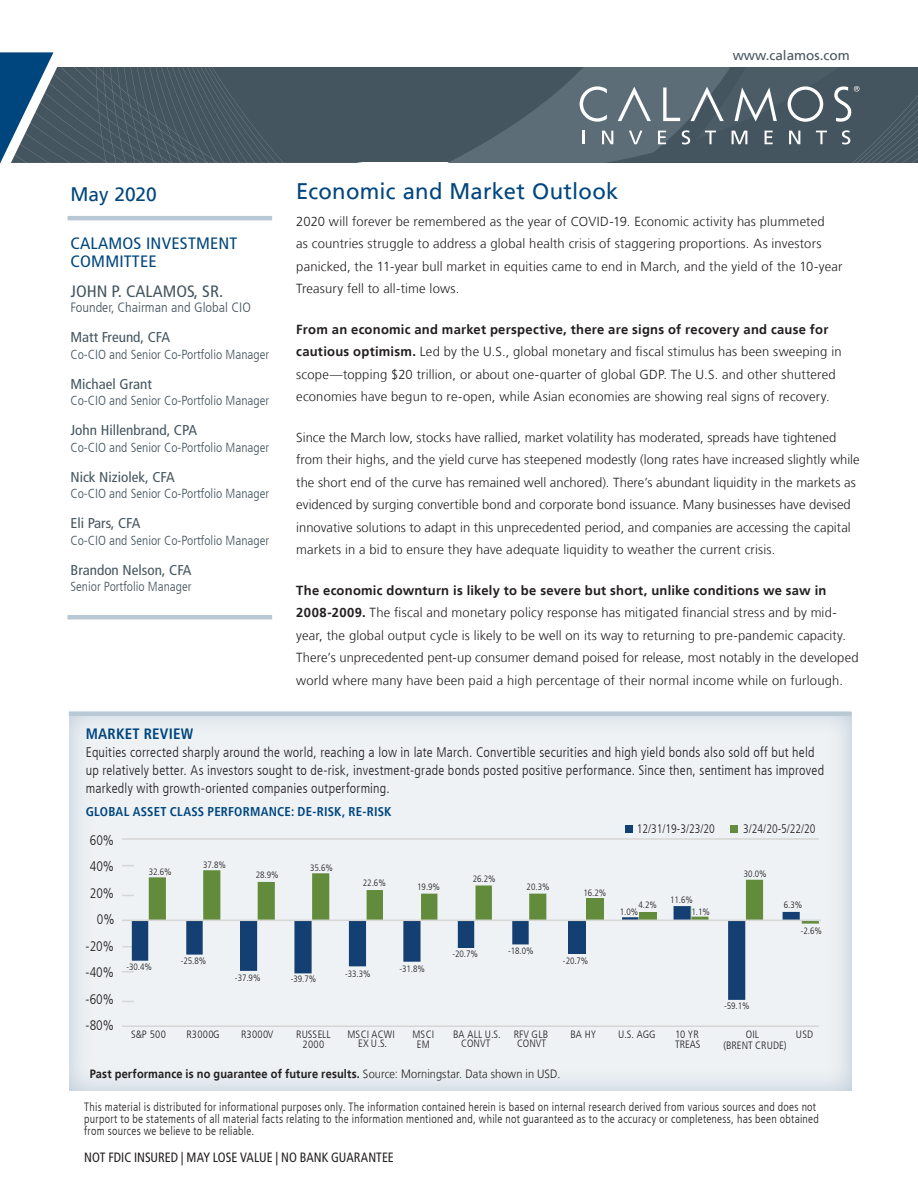
<style>
.page{position:relative;width:918px;height:1188px;background:#fff}
.page>*{position:absolute;margin:0;border:0;box-sizing:border-box;transform-origin:0 0}
.t1{font:22.5px "Frutiger LT";letter-spacing:.01em;color:#00467e}
.t2{font:19.5px "Frutiger LT";color:#00467e}
.t3{font:condensed 16.5px/18px "Frutiger LT";letter-spacing:.01em;color:#00467e;scale:1.08 1}
.t4{font:condensed 16.5px "Frutiger LT";color:#45555f;scale:1.06 1}
.t5{font:700 condensed 15px "Frutiger LT";letter-spacing:.015em;color:#00467e}
.t6{font:condensed 14.25px "Frutiger LT";color:#45555f;scale:1.06 1}
.t7{font:300 condensed 13.8px/18px "Frutiger LT";letter-spacing:.015em;color:#231f20}
.t8{font:300 condensed 13.8px "Frutiger LT";letter-spacing:-.005em;color:#211e1e}
.t9{font:condensed 13.5px "Frutiger LT";color:#231f20;scale:.95 1}
.t10{font:300 condensed 13.5px "Frutiger LT";color:#45555f;scale:1.06 1}
.t11{font:13.5px "Frutiger LT";color:#45555f}
.t12{font:300 13.2px/22.5px "Frutiger LT";letter-spacing:.01em;color:#231f20}
.t13{font:300 condensed 13.2px "Frutiger LT";color:#45555f}
.t14{font:700 condensed 12.75px "Frutiger LT";letter-spacing:.015em;color:#00467e}
.t15{font:300 condensed 12.45px "Frutiger LT";color:#211e1e;scale:.95 1}
.t16{font:300 condensed 12px/12.3px "Frutiger LT";letter-spacing:.02em;color:#231f20}
.t17{font:700 12px "Frutiger LT";letter-spacing:.01em;color:#231f20;scale:.92 1}
.t18{font:300 condensed 10.65px/10.8px "Frutiger LT";color:#231f20;text-align:center}
.t19{font:300 condensed 10.65px/9.8px "Frutiger LT";letter-spacing:.03em;color:#231f20;text-align:center}
.t20{font:300 condensed 9.15px "Frutiger LT";letter-spacing:-.005em;color:#231f20}
.s1{font-weight:700}
.s2{font-weight:300}
</style>
<div class="page">
<svg style="left:0;top:52px;width:918px;height:112px"></svg>
<hr style="left:68px;top:216px;width:204px;height:4px;background:#b9c8d5">
<div style="left:68px;top:615px;width:204px;height:5px;background:#b9c8d5"></div>
<svg style="left:68px;top:712px;width:783px;height:379px;background:#ebf0f3"></svg>
<div style="left:69px;top:711px;width:782px;height:5px;background:#b9c8d5"></div>
<svg style="left:122px;top:895px;width:12px;height:1px"></svg>
<svg style="left:122px;top:865px;width:12px;height:1px"></svg>
<svg style="left:122px;top:1001px;width:12px;height:1px"></svg>
<div style="left:625px;top:825px;width:8px;height:8px;background:#114073"></div>
<div style="left:730px;top:825px;width:8px;height:8px;background:#628d3c"></div>
<svg style="left:132px;top:912px;width:668px;height:88px;background:#d3dce5"></svg>
<div style="left:568px;top:921px;width:17px;height:33px;background:#133f72"></div>
<svg style="left:149px;top:870px;width:670px;height:54px;background:#d1dcd3"></svg>
<div style="left:586px;top:898px;width:17px;height:23px;background:#628c3c"></div>
<div style="left:639px;top:912px;width:17px;height:9px;background:#628c3c"></div>
<hr style="left:122px;top:920px;width:699px;height:1px;background:#d6d6d5">
<hr style="left:122px;top:1025px;width:697px;height:2px;background:#d6d6d5">
<hr style="left:122px;top:838px;width:697px;height:2px;background:#d6d6d5">
<p class="t11" style="left:733px;top:47px;width:119px">www.calamos.com</p>
<h2 class="t2" style="left:70px;top:183px;width:88px">May 2020</h2>
<p class="t3" style="left:70px;top:234px;width:156px">CALAMOS INVESTMENT<br>COMMITTEE</p>
<p class="t4" style="left:70px;top:281px;width:146px">JOHN P. CALAMOS, SR.</p>
<p class="t10" style="left:70px;top:300px;width:172px">Founder, Chairman and Global CIO</p>
<p class="t6" style="left:70px;top:329px;width:96px">Matt Freund, CFA</p>
<p class="t13" style="left:70px;top:347px;width:200px">Co-CIO and Senior Co-Portfolio Manager</p>
<p class="t6" style="left:70px;top:375px;width:78px">Michael Grant</p>
<p class="t13" style="left:70px;top:393px;width:200px">Co-CIO and Senior Co-Portfolio Manager</p>
<p class="t6" style="left:70px;top:422px;width:121px">John Hillenbrand, CPA</p>
<p class="t13" style="left:70px;top:440px;width:200px">Co-CIO and Senior Co-Portfolio Manager</p>
<p class="t6" style="left:70px;top:468px;width:100px">Nick Niziolek, CFA</p>
<p class="t13" style="left:70px;top:486px;width:200px">Co-CIO and Senior Co-Portfolio Manager</p>
<p class="t6" style="left:70px;top:515px;width:67px">Eli Pars, CFA</p>
<p class="t13" style="left:70px;top:533px;width:200px">Co-CIO and Senior Co-Portfolio Manager</p>
<p class="t6" style="left:70px;top:561px;width:116px">Brandon Nelson, CFA</p>
<p class="t13" style="left:70px;top:579px;width:123px">Senior Portfolio Manager</p>
<h1 class="t1" style="left:296px;top:178px;width:324px">Economic and Market Outlook</h1>
<p class="t12" style="left:296px;top:210px;width:548px">2020 will forever be remembered as the year of COVID-19. Economic activity has plummeted<br>as countries struggle to address a global health crisis of staggering proportions. As investors panicked, the 11-year bull market in equities came to end in March, and the yield of the 10-year Treasury fell to all-time lows.</p>
<p class="t12" style="left:296px;top:318px;width:547px"><span class="s1">From an economic and market perspective, there are signs of recovery and cause for cautious optimism.</span> Led by the U.S., global monetary and fiscal stimulus has been sweeping in scope—topping $20 trillion, or about one-quarter of global GDP. The U.S. and other shuttered economies have begun to re-open, while Asian economies are showing real signs of recovery.</p>
<p class="t12" style="left:296px;top:426px;width:565px">Since the March low, stocks have rallied, market volatility has moderated, spreads have tightened from their highs, and the yield curve has steepened modestly (long rates have increased slightly while the short end of the curve has remained well anchored). There’s abundant liquidity in the markets as evidenced by surging convertible bond and corporate bond issuance. Many businesses have devised innovative solutions to adapt in this unprecedented period, and companies are accessing the capital markets in a bid to ensure they have adequate liquidity to weather the current crisis.</p>
<p class="t12" style="left:296px;top:579px;width:564px"><span class="s1">The economic downturn is likely to be severe but short, unlike conditions we saw in 2008-2009.</span> The fiscal and monetary policy response has mitigated financial stress and by mid&shy;year, the global output cycle is likely to be well on its way to returning to pre-pandemic capacity.<br>There’s unprecedented pent-up consumer demand poised for release, most notably in the developed world where many have been paid a high percentage of their normal income while on furlough.</p>
<p class="t5" style="left:86px;top:725px;width:109px">MARKET REVIEW</p>
<p class="t7" style="left:86px;top:743px;width:740px">Equities corrected sharply around the world, reaching a low in late March. Convertible securities and high yield bonds also sold off but held up relatively better. As investors sought to de-risk, investment-grade bonds posted positive performance. Since then, sentiment has improved markedly with growth-oriented companies outperforming.</p>
<p class="t14" style="left:86px;top:805px;width:307px">GLOBAL ASSET CLASS PERFORMANCE: DE-RISK, RE-RISK</p>
<p class="t8" style="left:90px;top:832px;width:26px">60%</p>
<p class="t8" style="left:90px;top:858px;width:26px">40%</p>
<p class="t8" style="left:90px;top:885px;width:26px">20%</p>
<p class="t8" style="left:97px;top:912px;width:19px">0%</p>
<p class="t8" style="left:86px;top:938px;width:30px">-20%</p>
<p class="t8" style="left:86px;top:965px;width:30px">-40%</p>
<p class="t8" style="left:86px;top:991px;width:30px">-60%</p>
<p class="t8" style="left:86px;top:1018px;width:30px">-80%</p>
<p class="t20" style="left:149px;top:867px;width:24px">32.6%</p>
<p class="t20" style="left:203px;top:860px;width:24px">37.8%</p>
<p class="t20" style="left:256px;top:870px;width:24px">28.9%</p>
<p class="t20" style="left:310px;top:863px;width:24px">35.6%</p>
<p class="t20" style="left:363px;top:878px;width:25px">22.6%</p>
<p class="t20" style="left:417px;top:881px;width:25px">19.9%</p>
<p class="t20" style="left:473px;top:874px;width:24px">26.2%</p>
<p class="t20" style="left:527px;top:881px;width:25px">20.3%</p>
<p class="t20" style="left:583px;top:888px;width:25px">16.2%</p>
<p class="t20" style="left:126px;top:962px;width:27px">-30.4%</p>
<p class="t20" style="left:181px;top:955px;width:27px">-25.8%</p>
<p class="t20" style="left:235px;top:973px;width:27px">-37.9%</p>
<p class="t20" style="left:291px;top:974px;width:27px">-39.7%</p>
<p class="t20" style="left:345px;top:968px;width:27px">-33.3%</p>
<p class="t20" style="left:399px;top:964px;width:27px">-31.8%</p>
<p class="t20" style="left:453px;top:949px;width:27px">-20.7%</p>
<p class="t20" style="left:508px;top:946px;width:27px">-18.0%</p>
<p class="t20" style="left:563px;top:955px;width:27px">-20.7%</p>
<p class="t15" style="left:637px;top:821px;width:84px">12/31/19-3/23/20</p>
<p class="t15" style="left:743px;top:821px;width:78px">3/24/20-5/22/20</p>
<p class="t20" style="left:638px;top:900px;width:20px">4.2%</p>
<p class="t20" style="left:620px;top:906px;width:20px">1.0%</p>
<p class="t20" style="left:670px;top:894px;width:24px">11.6%</p>
<p class="t20" style="left:691px;top:906px;width:20px">1.1%</p>
<p class="t20" style="left:744px;top:868px;width:25px">30.0%</p>
<p class="t20" style="left:784px;top:900px;width:20px">6.3%</p>
<p class="t20" style="left:801px;top:926px;width:23px">-2.6%</p>
<p class="t20" style="left:724px;top:1001px;width:27px">-59.1%</p>
<p class="t18" style="left:131px;top:1029px;width:36px">S&amp;P 500</p>
<p class="t18" style="left:187px;top:1029px;width:34px">R3000G</p>
<p class="t18" style="left:241px;top:1029px;width:34px">R3000V</p>
<p class="t18" style="left:296px;top:1029px;width:36px">RUSSELL<br>2000</p>
<p class="t19" style="left:348px;top:1029px;width:49px">MSCI ACWI<br>EX U.S.</p>
<p class="t18" style="left:413px;top:1029px;width:23px">MSCI<br>EM</p>
<p class="t18" style="left:453px;top:1029px;width:49px;line-height:9.8px">BA ALL U.S.<br>CONVT</p>
<p class="t18" style="left:514px;top:1029px;width:36px;line-height:9.8px">RFV GLB<br>CONVT</p>
<p class="t18" style="left:571px;top:1029px;width:27px">BA HY</p>
<p class="t18" style="left:723px;top:1028px;width:65px;line-height:11.4px">OIL<br>(BRENT CRUDE)</p>
<p class="t18" style="left:796px;top:1029px;width:19px">USD</p>
<p class="t18" style="left:618px;top:1029px;width:39px">U.S. AGG</p>
<p class="t18" style="left:675px;top:1029px;width:27px;text-align:left">10 YR<br>TREAS</p>
<p class="t17" style="left:90px;top:1066px;width:513px">Past performance is no guarantee of future results. <span class="s2">Source: Morningstar. Data shown in USD.</span></p>
<p class="t16" style="left:84px;top:1100px;width:736px">This material is distributed for informational purposes only. The information contained herein is based on internal research derived from various sources and does not purport to be statements of all material facts relating to the information mentioned and, while not guaranteed as to the accuracy or completeness, has been obtained from sources we believe to be reliable.</p>
<p class="t9" style="left:84px;top:1150px;width:327px">NOT FDIC INSURED | MAY LOSE VALUE | NO BANK GUARANTEE</p>
</div>
